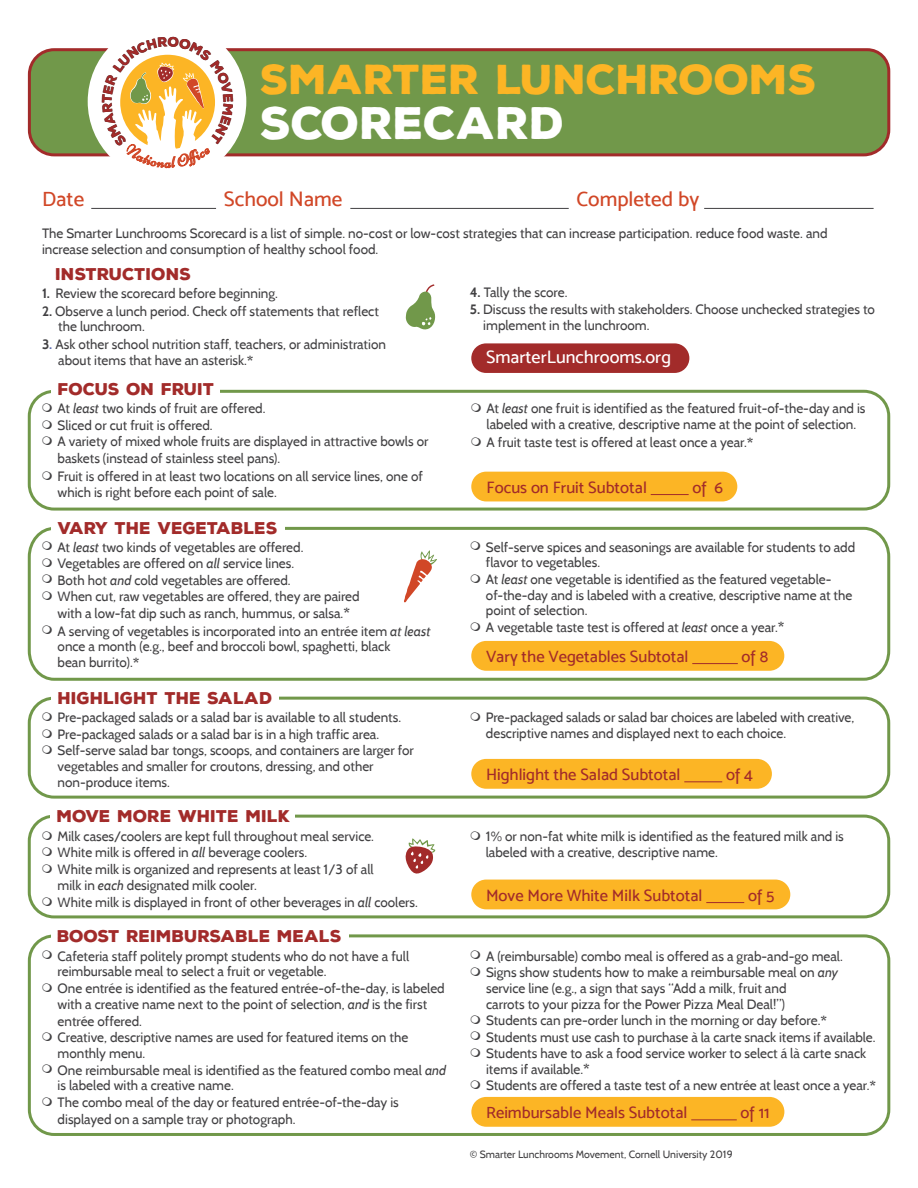
<style>
.page{position:relative;width:918px;height:1188px;background:#fff}
.page>*{position:absolute;margin:0;border:0;box-sizing:border-box;transform-origin:0 0}
.t1{font:900 44.1px "Nexa Rust Sans";color:#fff}
.t2{font:900 40.5px "Nexa Rust Sans";color:#fcb525}
.t3{font:21px "Mosk Medium 500";color:#d14727}
.t4{font:18px "Mosk Medium 500";color:#fff}
.t5{font:16.5px "Mosk Medium 500";color:#a22b2a}
.t6{font:900 16.5px "Nexa Rust Sans";color:#a22b2a}
.t7{font:15.9px "Niconne";color:#d14727}
.t8{font:13.5px/16.2px "Cabin";color:#414042}
.t9{font:10.5px "Cabin";color:#414042}
.s1{font-weight:700}
.s2{font-weight:700;color:#5e6db3}
.s3{font-weight:700;font-size:15px}
.s4{font-style:italic}
</style>
<div class="page">
<svg style="left:27px;top:48px;width:864px;height:109px;background:#76934b"></svg>
<div style="left:88px;top:22px;width:158px;height:159px;background:#fff;border-radius:50%"></div>
<div style="left:471px;top:1097px;width:313px;height:30px;background:#fcb525;border-radius:15px"></div>
<hr style="left:691px;top:1119px;width:46px;height:1px;background:#a22b2a">
<div style="left:28px;top:934px;width:862px;height:202px;border:3px solid #71984a;border-radius:25px"></div>
<div style="left:51px;top:926px;width:298px;height:20px;background:#fff"></div>
<div style="left:471px;top:472px;width:266px;height:29px;background:#fcb525;border-radius:15px"></div>
<div style="left:28px;top:390px;width:862px;height:121px;border:3px solid #71984a;border-radius:25px"></div>
<hr style="left:651px;top:494px;width:38px;height:1px;background:#a22b2a">
<div style="left:51px;top:379px;width:169px;height:20px;background:#fff"></div>
<svg style="left:27px;top:526px;width:864px;height:155px"></svg>
<div style="left:51px;top:518px;width:234px;height:20px;background:#fff"></div>
<div style="left:471px;top:759px;width:301px;height:30px;background:#fcb525;border-radius:15px"></div>
<hr style="left:684px;top:781px;width:38px;height:1px;background:#a22b2a">
<div style="left:28px;top:697px;width:862px;height:102px;border:3px solid #71984a;border-radius:25px"></div>
<div style="left:51px;top:688px;width:228px;height:20px;background:#fff"></div>
<div style="left:471px;top:880px;width:319px;height:29px;background:#fcb525;border-radius:15px"></div>
<hr style="left:706px;top:902px;width:38px;height:1px;background:#a22b2a">
<div style="left:28px;top:815px;width:862px;height:103px;border:3px solid #71984a;border-radius:25px"></div>
<div style="left:51px;top:806px;width:244px;height:20px;background:#fff"></div>
<svg style="left:405px;top:838px;width:30px;height:36px"></svg>
<hr style="left:91px;top:208px;width:125px;height:1px;background:#414042">
<hr style="left:350px;top:208px;width:219px;height:1px;background:#414042">
<hr style="left:704px;top:208px;width:170px;height:1px;background:#414042">
<div style="left:471px;top:343px;width:218px;height:30px;background:#a22b2a;border-radius:15px"></div>
<svg style="left:406px;top:284px;width:30px;height:46px"></svg>
<svg style="left:42px;top:542px;width:10px;height:8px"></svg>
<svg style="left:42px;top:558px;width:10px;height:9px"></svg>
<svg style="left:42px;top:575px;width:10px;height:8px"></svg>
<svg style="left:42px;top:591px;width:10px;height:9px"></svg>
<svg style="left:42px;top:626px;width:10px;height:8px"></svg>
<svg style="left:471px;top:542px;width:9px;height:8px"></svg>
<svg style="left:471px;top:574px;width:9px;height:9px"></svg>
<svg style="left:471px;top:622px;width:9px;height:9px"></svg>
<svg style="left:102px;top:48px;width:131px;height:121px"></svg>
<p class="t7" style="left:165px;top:153px;width:8px">a</p>
<h2 class="t2" style="left:260px;top:52px;width:558px">SMARTER LUNCHROOMS</h2>
<h1 class="t1" style="left:260px;top:93px;width:306px">SCORECARD</h1>
<h3 class="t3" style="left:42px;top:187px;width:44px">Date</h3>
<h3 class="t3" style="left:224px;top:187px;width:120px">School Name</h3>
<h3 class="t3" style="left:577px;top:187px;width:124px">Completed by</h3>
<p class="t8" style="left:42px;top:226px;width:787px;line-height:15.8px">The Smarter Lunchrooms Scorecard is a list of simple. no-cost or low-cost strategies that can increase participation. reduce food waste. and increase selection and consumption of healthy school food.</p>
<p class="t6" style="left:56px;top:262px;width:137px">INSTRUCTIONS</p>
<p class="t8" style="left:42px;top:285px;width:237px"><span class="s1">1.</span> Review the scorecard before beginning.</p>
<p class="t8" style="left:58px;top:303px;width:322px;line-height:15.8px;text-indent:-16px"><span class="s1">2.</span> Observe a lunch period. Check off statements that reflect the lunchroom.</p>
<p class="t8" style="left:58px;top:337px;width:329px;line-height:15.8px;text-indent:-16px"><span class="s1">3</span><span class="s2">.</span> Ask other school nutrition staff, teachers, or administration about items that have an asterisk.<span class="s3">*</span></p>
<p class="t6" style="left:58px;top:378px;width:158px">FOCUS ON FRUIT</p>
<p class="t8" style="left:58px;top:400px;width:372px">At <span class="s4">least</span> two kinds of fruit are offered.<br>Sliced or cut fruit is offered.<br>A variety of mixed whole fruits are displayed in attractive bowls or baskets (instead of stainless steel pans).</p>
<p class="t8" style="left:58px;top:468px;width:367px">Fruit is offered in at least two locations on all service lines, one of which is right before each point of sale.</p>
<p class="t6" style="left:58px;top:517px;width:221px">VARY THE VEGETABLES</p>
<p class="t8" style="left:58px;top:539px;width:304px">At <span class="s4">least</span> two kinds of vegetables are offered.<br>Vegetables are offered on <span class="s4">all</span> service lines.<br>Both hot <span class="s4">and</span> cold vegetables are offered.<br>When cut, raw vegetables are offered, they are paired with a low-fat dip such as ranch, hummus, or salsa.<span class="s3">*</span></p>
<p class="t8" style="left:58px;top:623px;width:374px;line-height:15.8px">A serving of vegetables is incorporated into an entrée item <span class="s4">at least </span>once a month (e.g., beef and broccoli bowl, spaghetti, black<br>bean burrito).<span class="s3">*</span></p>
<p class="t6" style="left:58px;top:687px;width:216px">HIGHLIGHT THE SALAD</p>
<p class="t8" style="left:470px;top:285px;width:99px"><span class="s1">4.</span> Tally the score.</p>
<p class="t8" style="left:483px;top:301px;width:393px;line-height:15.8px;text-indent:-14px"><span class="s1">5.</span> Discuss the results with stakeholders. Choose unchecked strategies to implement in the lunchroom.</p>
<h3 class="t4" style="left:486px;top:346px;width:187px">SmarterLunchrooms.org</h3>
<p class="t8" style="left:487px;top:401px;width:381px;line-height:15.8px">At <span class="s4">least</span> one fruit is identified as the featured fruit-of-the-day and is labeled with a creative, descriptive name at the point of selection.</p>
<p class="t8" style="left:487px;top:434px;width:269px">A fruit taste test is offered at least once a year.<span class="s3">*</span></p>
<p class="t5" style="left:487px;top:478px;width:162px">Focus on Fruit Subtotal</p>
<p class="t5" style="left:692px;top:478px;width:32px">of 6</p>
<p class="t8" style="left:486px;top:539px;width:371px">Self-serve spices and seasonings are available for students to add flavor to vegetables.<br>At <span class="s4">least</span> one vegetable is identified as the featured vegetable&shy;of-the-day and is labeled with a creative, descriptive name at the point of selection.<br>A vegetable taste test is offered at <span class="s4">least</span> once a year.<span class="s3">*</span></p>
<p class="t5" style="left:486px;top:647px;width:204px">Vary the Vegetables Subtotal</p>
<p class="t5" style="left:742px;top:647px;width:28px">of 8</p>
<p class="t8" style="left:58px;top:710px;width:358px">Pre-packaged salads or a salad bar is available to all students.<br>Pre-packaged salads or a salad bar is in a high traffic area.<br>Self-serve salad bar tongs, scoops, and containers are larger for vegetables and smaller for croutons, dressing, and other non-produce items.</p>
<p class="t8" style="left:486px;top:710px;width:370px;line-height:15.8px">Pre-packaged salads or salad bar choices are labeled with creative, descriptive names and displayed next to each choice.</p>
<p class="t5" style="left:486px;top:765px;width:196px">Highlight the Salad Subtotal</p>
<p class="t5" style="left:726px;top:765px;width:28px">of 4</p>
<p class="t6" style="left:57px;top:805px;width:235px">MOVE MORE WHITE MILK</p>
<p class="t8" style="left:58px;top:828px;width:362px">Milk cases/coolers are kept full throughout meal service.<br>White milk is offered in <span class="s4">all</span> beverage coolers.<br>White milk is organized and represents at least 1/3 of all<br>milk in <span class="s4">each</span> designated milk cooler.<br>White milk is displayed in front of other beverages in <span class="s4">all</span> coolers.</p>
<p class="t8" style="left:486px;top:828px;width:360px">1% or non-fat white milk is identified as the featured milk and is labeled with a creative, descriptive name.</p>
<p class="t5" style="left:486px;top:886px;width:218px">Move More White Milk Subtotal</p>
<p class="t5" style="left:748px;top:886px;width:28px">of 5</p>
<p class="t6" style="left:57px;top:925px;width:286px">BOOST REIMBURSABLE MEALS</p>
<p class="t8" style="left:58px;top:948px;width:390px">Cafeteria staff politely prompt students who do not have a full reimbursable meal to select a fruit or vegetable.<br>One entrée is identified as the featured entrée-of-the-day, is labeled with a creative name next to the point of selection, <span class="s4">and</span> is the first entrée offered.<br>Creative, descriptive names are used for featured items on the monthly menu.<br>One reimbursable meal is identified as the featured combo meal <span class="s4">and </span>is labeled with a creative name.<br>The combo meal of the day or featured entrée-of-the-day is displayed on a sample tray or photograph.</p>
<p class="t8" style="left:486px;top:948px;width:392px">A (reimbursable) combo meal is offered as a grab-and-go meal.<br>Signs show students how to make a reimbursable meal on <span class="s4">any </span>service line (e.g., a sign that says “Add a milk, fruit and<br>carrots to your pizza for the Power Pizza Meal Deal!”)<br>Students can pre-order lunch in the morning or day before.<span class="s3">* </span>Students must use cash to purchase à la carte snack items if available.<br>Students have to ask a food service worker to select á là carte snack items if available.<span class="s3">*<br></span>Students are offered a taste test of a new entrée at least once a year.<span class="s3">*</span></p>
<p class="t5" style="left:486px;top:1103px;width:203px">Reimbursable Meals Subtotal</p>
<p class="t5" style="left:741px;top:1103px;width:30px">of 11</p>
<p class="t9" style="left:470px;top:1148px;width:264px">© Smarter Lunchrooms Movement, Cornell University 2019</p>
</div>
